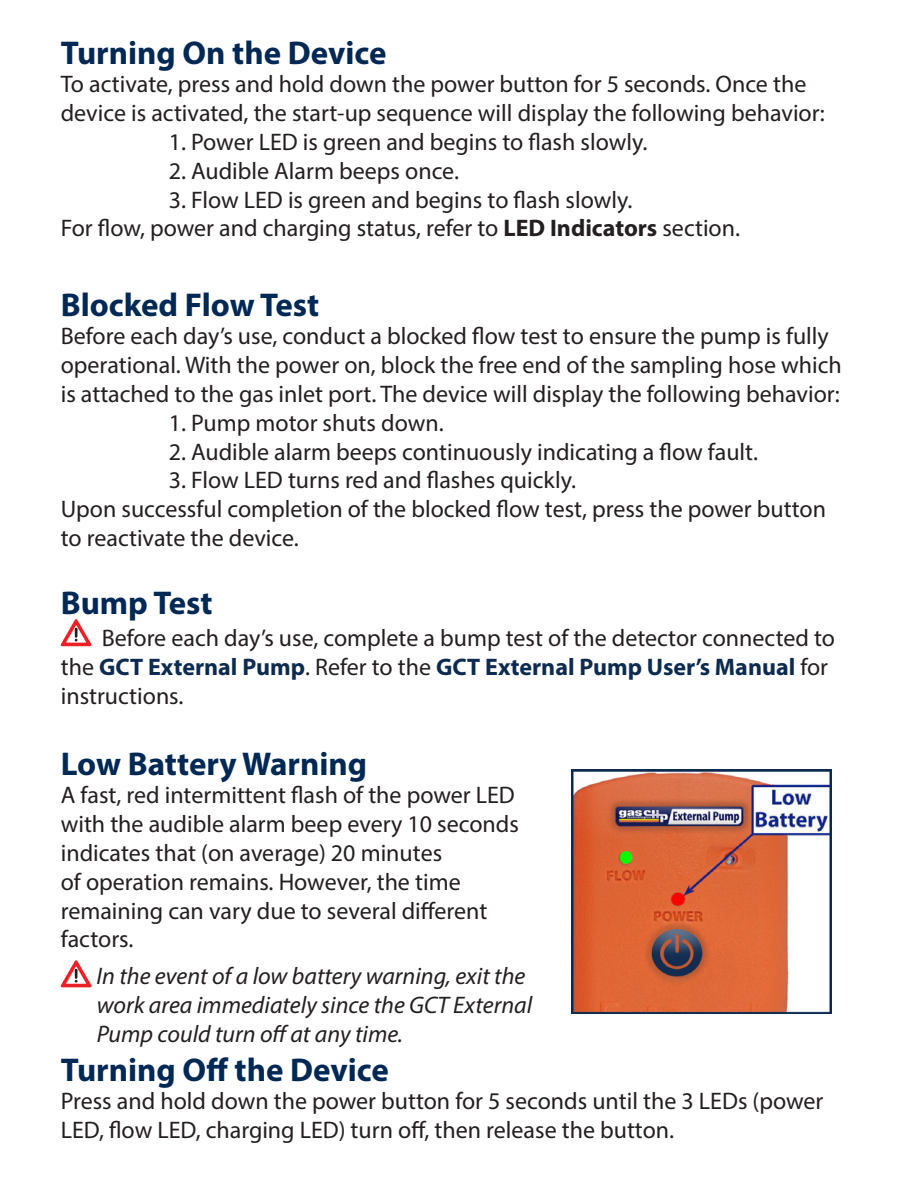
<style>
.page{position:relative;width:918px;height:1188px;background:#fff}
.page>*{position:absolute;margin:0;border:0;box-sizing:border-box;transform-origin:0 0}
.t1{font:700 33px "Myriad Pro";color:#002855}
.t2{font:24px/28.8px "Myriad Pro";color:#231f20}
.t3{font:italic 24px/28.8px "Myriad Pro";color:#231f20}
.s1{font-weight:700}
.s2{font-weight:700;color:#0d2b51}
</style>
<div class="page">
<svg style="left:60px;top:619px;width:32px;height:27px"></svg>
<svg style="left:60px;top:960px;width:32px;height:27px"></svg>
<img style="left:572px;top:769px;width:260px;height:245px">
<p class="t1" style="left:61px;top:31px;width:327px">Turning On the Device</p>
<p class="t2" style="left:61px;top:70px;width:766px">To activate, press and hold down the power button for 5 seconds. Once the device is activated, the start-up sequence will display the following behavior:</p>
<p class="t2" style="left:169px;top:127px;width:480px">1. Power LED is green and begins to flash slowly.</p>
<p class="t2" style="left:169px;top:156px;width:292px">2. Audible Alarm beeps once.</p>
<p class="t2" style="left:169px;top:185px;width:465px">3. Flow LED is green and begins to flash slowly.</p>
<p class="t2" style="left:61px;top:214px;width:681px">For flow, power and charging status, refer to <span class="s1">LED Indicators</span> section.</p>
<p class="t1" style="left:61px;top:283px;width:260px">Blocked Flow Test</p>
<p class="t2" style="left:61px;top:322px;width:783px">Before each day’s use, conduct a blocked flow test to ensure the pump is fully operational. With the power on, block the free end of the sampling hose which is attached to the gas inlet port. The device will display the following behavior:</p>
<p class="t2" style="left:169px;top:408px;width:276px">1. Pump motor shuts down.</p>
<p class="t2" style="left:169px;top:437px;width:591px">2. Audible alarm beeps continuously indicating a flow fault.</p>
<p class="t2" style="left:169px;top:466px;width:409px">3. Flow LED turns red and flashes quickly.</p>
<p class="t2" style="left:61px;top:494px;width:767px">Upon successful completion of the blocked flow test, press the power button to reactivate the device.</p>
<p class="t1" style="left:61px;top:582px;width:153px">Bump Test</p>
<p class="t2" style="left:61px;top:623px;width:776px;text-indent:41px">Before each day’s use, complete a bump test of the detector connected to the <span class="s2">GCT External Pump</span>. Refer to the <span class="s2">GCT External Pump User’s Manual</span> for instructions.</p>
<p class="t1" style="left:61px;top:742px;width:308px">Low Battery Warning</p>
<p class="t2" style="left:61px;top:781px;width:460px">A fast, red intermittent flash of the power LED with the audible alarm beep every 10 seconds indicates that (on average) 20 minutes<br>of operation remains. However, the time remaining can vary due to several different factors.</p>
<p class="t3" style="left:97px;top:962px;width:437px">In the event of a low battery warning, exit the work area immediately since the GCT External<br>Pump could turn off at any time.</p>
<p class="t1" style="left:61px;top:1048px;width:330px">Turning Off the Device</p>
<p class="t2" style="left:61px;top:1087px;width:764px">Press and hold down the power button for 5 seconds until the 3 LEDs (power<br>LED, flow LED, charging LED) turn off, then release the button.</p>
</div>
